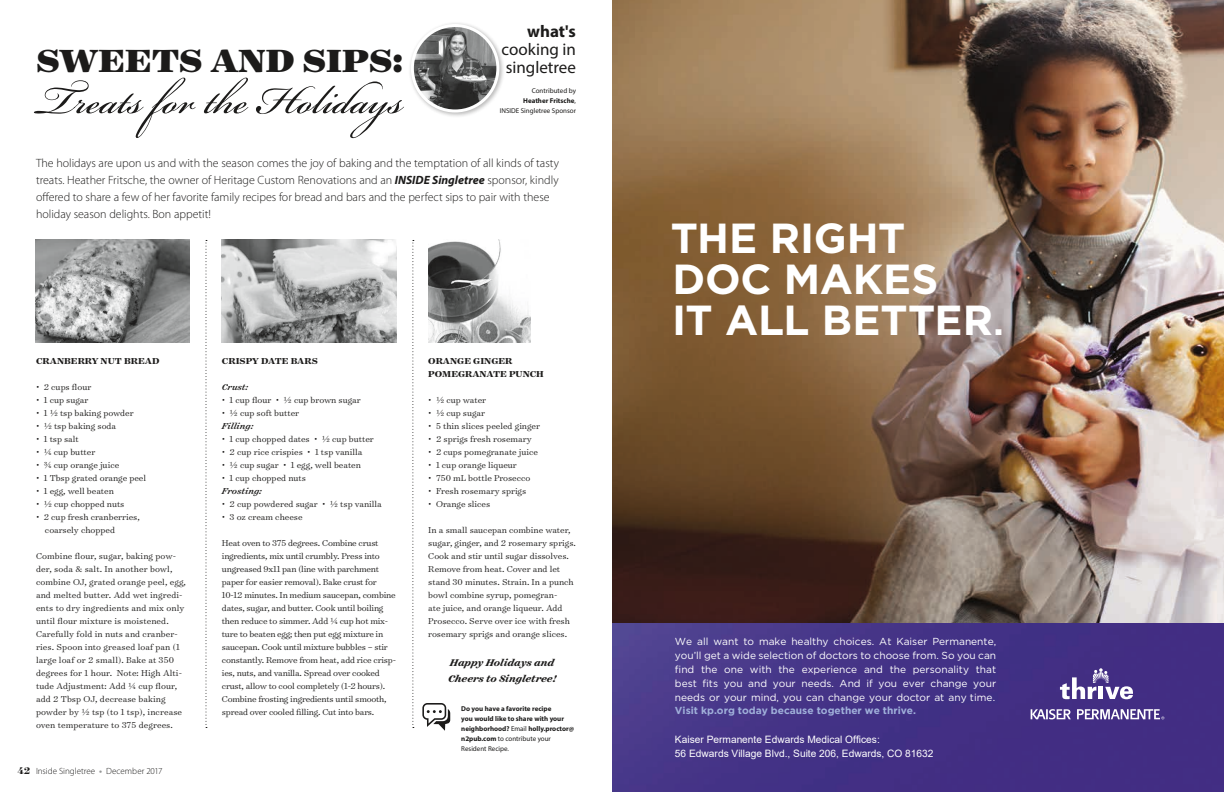
<style>
.page{position:relative;width:1224px;height:792px;background:#fff}
.page>*{position:absolute;margin:0;border:0;box-sizing:border-box;transform-origin:0 0}
.t1{font:62px "Bickham Script Pro";color:#1c1b1a}
.t2{font:700 42px/41px "Gotham";letter-spacing:-.01em;color:#fff}
.t3{font:900 36.4px "Surveyor Text";color:#1c1b1a}
.t4{font:17px "Myriad Pro";color:#1c1b1a}
.t5{font:700 17px "Myriad Pro";color:#1c1b1a}
.t6{font:300 12px/17px "Myriad Pro";color:#1c1b1a}
.t7{font:italic 700 11px/16px "Surveyor Text";color:#1c1b1a}
.t8{font:10.2px/13.9px "Gotham";color:#fff;text-align:justify}
.t9{font:10.2px/13.9px "Arial";color:#fff}
.t10{font:700 10.2px "Gotham";color:#a0b0da}
.t11{font:300 9.8px/13px "Surveyor Text";color:#1c1b1a}
.t12{font:300 9.8px/13px "Surveyor Text";letter-spacing:-.02em;color:#1c1b1a}
.t13{font:700 9.8px/13px "Surveyor Text";color:#1c1b1a}
.t14{font:italic 500 9.8px "Surveyor Text";color:#1c1b1a}
.t15{font:300 9px "Myriad Pro";color:#1c1b1a}
.t16{font:700 7px/10px "Myriad Pro";color:#1c1b1a;text-align:right}
.t17{font:7px "Myriad Pro";color:#1c1b1a}
.s1{font-weight:400}
.s2{font-weight:700;font-style:italic}
.s3{font-family:"Surveyor Display";font-weight:700;font-size:11px}
.s4{font-weight:700;color:#969898}
.s5{font-size:36px}
</style>
<div class="page">
<img style="left:612px;top:0;width:612px;height:623px">
<img style="left:612px;top:623px;width:612px;height:169px">
<svg style="left:1060px;top:668px;width:73px;height:31px"></svg>
<svg style="left:1031px;top:709px;width:40px;height:10px"></svg>
<svg style="left:1077px;top:709px;width:87px;height:10px"></svg>
<img style="left:36px;top:240px;width:154px;height:102px">
<img style="left:428px;top:240px;width:102px;height:102px">
<div style="left:408px;top:21px;width:97px;height:97px;background:#1c1b1a;opacity:.3"></div>
<img style="left:412px;top:25px;width:86px;height:86px;border-radius:43px">
<div style="left:411px;top:24px;width:88px;height:88px;border:3px solid #fff;border-radius:50%"></div>
<img style="left:222px;top:240px;width:174px;height:102px">
<svg style="left:206px;top:240px;width:1px;height:488px"></svg>
<svg style="left:412px;top:240px;width:2px;height:488px"></svg>
<svg style="left:422px;top:703px;width:28px;height:28px"></svg>
<h3 class="t5" style="left:527px;top:20px;width:50px">what's</h3>
<h3 class="t4" style="left:502px;top:39px;width:76px">cooking in</h3>
<h3 class="t3" style="left:36px;top:36px;width:369px">SWEETS AND SIPS:</h3>
<h3 class="t4" style="left:506px;top:57px;width:72px">singletree</h3>
<p class="t16" style="left:523px;top:85px;width:54px"><span class="s1">Contributed by<br></span>Heather Fritsche<span class="s1">,</span></p>
<h1 class="t1" style="left:36px;top:55px;width:369px">Treats for the Holidays</h1>
<p class="t17" style="left:500px;top:106px;width:78px">INSIDE Singletree Sponsor</p>
<p class="t6" style="left:36px;top:155px;width:525px">The holidays are upon us and with the season comes the joy of baking and the temptation of all kinds of tasty treats. Heather Fritsche, the owner of Heritage Custom Renovations and an <span class="s2">INSIDE Singletree</span> sponsor, kindly offered to share a few of her favorite family recipes for bread and bars and the perfect sips to pair with these holiday season delights. Bon appetit!</p>
<p class="t13" style="left:36px;top:354px;width:125px">CRANBERRY NUT BREAD</p>
<p class="t11" style="left:36px;top:380px;width:57px">• 2 cups flour</p>
<p class="t11" style="left:36px;top:393px;width:54px">• 1 cup sugar</p>
<p class="t11" style="left:36px;top:406px;width:99px">• 1 ½ tsp baking powder</p>
<p class="t11" style="left:36px;top:419px;width:82px">• ½ tsp baking soda</p>
<p class="t11" style="left:36px;top:432px;width:44px">• 1 tsp salt</p>
<p class="t11" style="left:36px;top:445px;width:61px">• ¼ cup butter</p>
<p class="t11" style="left:36px;top:458px;width:85px">• ¾ cup orange juice</p>
<p class="t11" style="left:36px;top:471px;width:112px">• 1 Tbsp grated orange peel</p>
<p class="t11" style="left:36px;top:484px;width:79px">• 1 egg, well beaten</p>
<p class="t11" style="left:36px;top:497px;width:90px">• ½ cup chopped nuts</p>
<p class="t11" style="left:45px;top:510px;width:96px;text-indent:-9px">• 2 cup fresh cranberries, coarsely chopped</p>
<p class="t11" style="left:36px;top:549px;width:152px">Combine flour, sugar, baking pow&shy;der, soda &amp; salt. In another bowl, combine OJ, grated orange peel, egg, and melted butter. Add wet ingredi&shy;ents to dry ingredients and mix only until flour mixture is moistened.<br>Carefully fold in nuts and cranber&shy;ries. Spoon into greased loaf pan (1 large loaf or 2 small). Bake at 350 degrees for 1 hour. Note: High Alti&shy;tude Adjustment: Add ¼ cup flour, add 2 Tbsp OJ, decrease baking powder by ½ tsp (to 1 tsp), increase oven temperature to 375 degrees.</p>
<p class="t15" style="left:17px;top:765px;width:147px"><span class="s3">42</span> Inside Singletree <span class="s4">•</span> December 2017</p>
<p class="t13" style="left:222px;top:354px;width:97px">CRISPY DATE BARS</p>
<p class="t14" style="left:222px;top:380px;width:28px">Crust:</p>
<p class="t11" style="left:222px;top:393px;width:140px">• 1 cup flour • ½ cup brown sugar</p>
<p class="t11" style="left:222px;top:406px;width:79px">• ½ cup soft butter</p>
<p class="t14" style="left:222px;top:419px;width:33px">Filling:</p>
<p class="t11" style="left:222px;top:432px;width:153px">• 1 cup chopped dates • ½ cup butter</p>
<p class="t11" style="left:222px;top:445px;width:142px">• 2 cup rice crispies • 1 tsp vanilla</p>
<p class="t11" style="left:222px;top:458px;width:141px">• ½ cup sugar • 1 egg, well beaten</p>
<p class="t11" style="left:222px;top:471px;width:86px">• 1 cup chopped nuts</p>
<p class="t14" style="left:222px;top:484px;width:42px">Frosting:</p>
<p class="t11" style="left:222px;top:497px;width:161px">• 2 cup powdered sugar • ½ tsp vanilla</p>
<p class="t11" style="left:222px;top:510px;width:82px">• 3 oz cream cheese</p>
<p class="t12" style="left:222px;top:536px;width:176px">Heat oven to 375 degrees. Combine crust ingredients, mix until crumbly. Press into ungreased 9x11 pan (line with parchment paper for easier removal). Bake crust for 10-12 minutes. In medium saucepan, combine dates, sugar, and butter. Cook until boiling then reduce to simmer. Add ¼ cup hot mix&shy;ture to beaten egg; then put egg mixture in saucepan. Cook until mixture bubbles – stir constantly. Remove from heat, add rice crisp&shy;ies, nuts, and vanilla. Spread over cooked crust, allow to cool completely (1-2 hours).<br>Combine frosting ingredients until smooth, spread over cooled filling. Cut into bars.</p>
<p class="t13" style="left:428px;top:354px;width:117px">ORANGE GINGER<br>POMEGRANATE PUNCH</p>
<p class="t11" style="left:428px;top:393px;width:60px">• ½ cup water</p>
<p class="t11" style="left:428px;top:406px;width:58px">• ½ cup sugar</p>
<p class="t11" style="left:428px;top:419px;width:113px">• 5 thin slices peeled ginger</p>
<p class="t11" style="left:428px;top:432px;width:105px">• 2 sprigs fresh rosemary</p>
<p class="t11" style="left:428px;top:445px;width:111px">• 2 cups pomegranate juice</p>
<p class="t11" style="left:428px;top:458px;width:90px">• 1 cup orange liqueur</p>
<p class="t11" style="left:428px;top:471px;width:104px">• 750 mL bottle Prosecco</p>
<p class="t11" style="left:428px;top:484px;width:99px">• Fresh rosemary sprigs</p>
<p class="t11" style="left:428px;top:497px;width:64px">• Orange slices</p>
<p class="t11" style="left:428px;top:523px;width:149px">In a small saucepan combine water, sugar, ginger, and 2 rosemary sprigs.<br>Cook and stir until sugar dissolves.<br>Remove from heat. Cover and let stand 30 minutes. Strain. In a punch bowl combine syrup, pomegran-<br>ate juice, and orange liqueur. Add Prosecco. Serve over ice with fresh rosemary sprigs and orange slices.</p>
<p class="t7" style="left:448px;top:654px;width:110px">Happy Holidays and<br>Cheers to Singletree!</p>
<p class="t16" style="left:461px;top:703px;width:114px;text-align:left">Do you have a favorite recipe<br>you would like to share with your neighborhood? <span class="s1">Email</span> holly.proctor@ n2pub.com <span class="s1">to contribute your<br>Resident Recipe.</span></p>
<h2 class="t2" style="left:671px;top:218px;width:335px">THE RIGHT<br>DOC MAKES<br>IT ALL BETTER<span class="s5">.</span></h2>
<p class="t8" style="left:675px;top:635px;width:323px">We all want to make healthy choices. At Kaiser Permanente, you’ll get a wide selection of doctors to choose from. So you can find the one with the experience and the personality that best fits you and your needs. And if you ever change your needs or your mind, you can change your doctor at any time.</p>
<p class="t10" style="left:675px;top:704px;width:243px">Visit kp.org today because together we thrive.</p>
<p class="t9" style="left:675px;top:732px;width:260px">Kaiser Permanente Edwards Medical Offices:<br>56 Edwards Village Blvd., Suite 206, Edwards, CO 81632</p>
</div>
